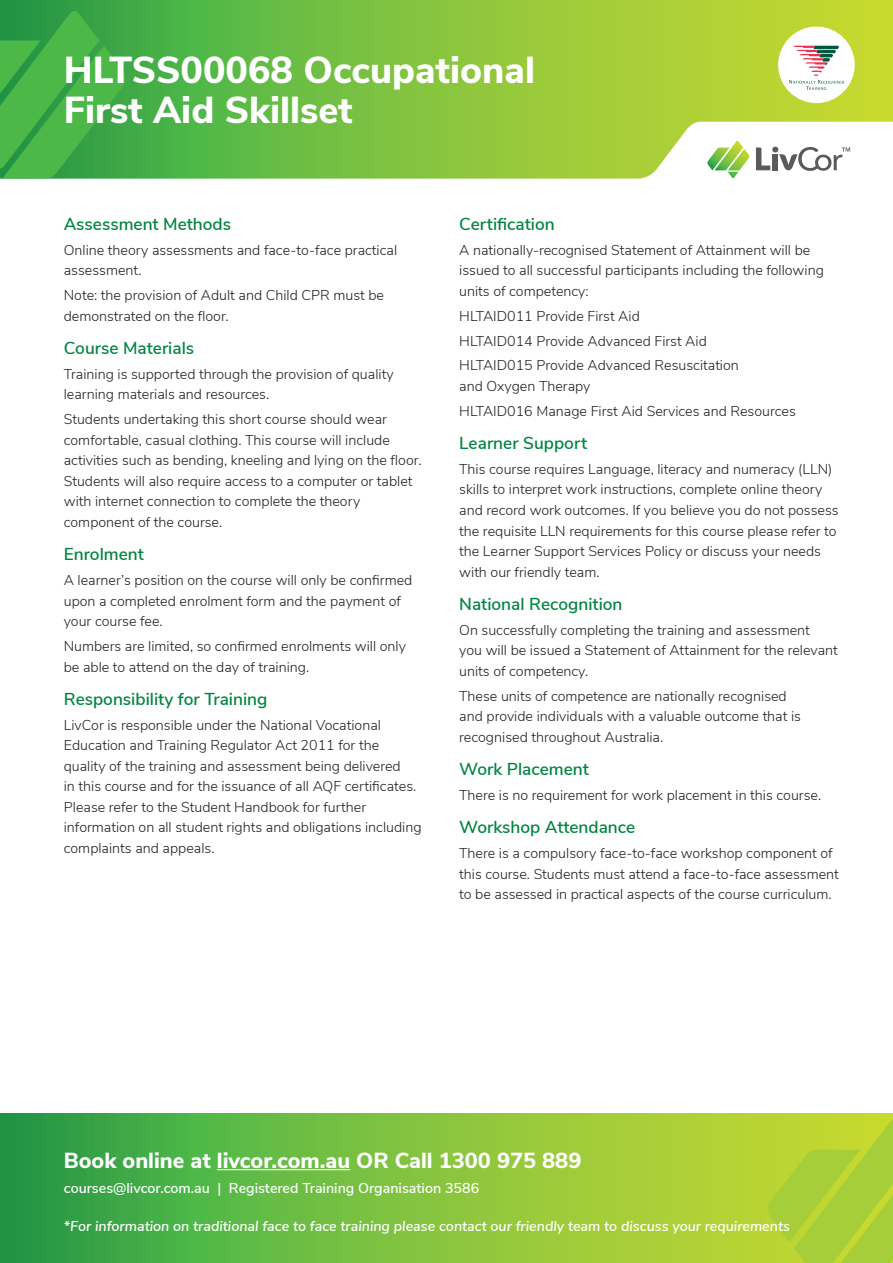
<style>
.page{position:relative;width:893px;height:1263px;background:#fff}
.page>*{position:absolute;margin:0;border:0;box-sizing:border-box;transform-origin:0 0}
.Main_Heading{font:800 37.5px "Nunito Sans";color:#fff}
.Course_Content_Heading{font:800 21.75px "Nunito Sans";color:#fff}
.Sub_Headers{font:600 17.25px "Nunito Sans";color:#008540}
.Body{font:300 14.25px/20.5px "Nunito Sans";color:#231f20}
.Course_Content_Body{font:italic 600 14.25px "Nunito Sans";color:#fff}
.Course_Content_Body-2{font:600 14.25px "Nunito Sans";color:#fff}
</style>
<div class="page">
<svg style="left:0;top:0;width:893px;height:179px;background:#91c94e"></svg>
<svg style="left:0;top:1113px;width:893px;height:150px;background:#77bd3f"></svg>
<svg style="left:0;top:11px;width:126px;height:168px;background:#42ad47"></svg>
<svg style="left:767px;top:1120px;width:126px;height:143px;background:#afd135"></svg>
<hr style="left:217px;top:1169px;width:133px;height:1px;background:#fff">
<div style="left:778px;top:27px;width:77px;height:76px;background:#fff;border-radius:50%"></div>
<svg style="left:789px;top:46px;width:55px;height:44px"></svg>
<p class="Main_Heading" style="left:64px;top:42px;width:473px">HLTSS00068 Occupational</p>
<p class="Main_Heading" style="left:64px;top:82px;width:290px">First Aid Skillset</p>
<p class="Sub_Headers" style="left:64px;top:211px;width:169px">Assessment Methods</p>
<p class="Body" style="left:64px;top:239px;width:335px">Online theory assessments and face-to-face practical assessment.</p>
<p class="Body" style="left:64px;top:284px;width:322px">Note: the provision of Adult and Child CPR must be demonstrated on the floor.</p>
<p class="Sub_Headers" style="left:64px;top:335px;width:132px">Course Materials</p>
<p class="Body" style="left:64px;top:363px;width:331px">Training is supported through the provision of quality learning materials and resources.</p>
<p class="Body" style="left:64px;top:408px;width:359px">Students undertaking this short course should wear comfortable, casual clothing. This course will include activities such as bending, kneeling and lying on the floor.<br>Students will also require access to a computer or tablet with internet connection to complete the theory component of the course.</p>
<p class="Sub_Headers" style="left:64px;top:542px;width:82px">Enrolment</p>
<p class="Body" style="left:64px;top:569px;width:350px">A learner’s position on the course will only be confirmed upon a completed enrolment form and the payment of your course fee.</p>
<p class="Body" style="left:64px;top:635px;width:344px">Numbers are limited, so confirmed enrolments will only be able to attend on the day of training.</p>
<p class="Sub_Headers" style="left:64px;top:686px;width:205px">Responsibility for Training</p>
<p class="Body" style="left:64px;top:714px;width:359px">LivCor is responsible under the National Vocational Education and Training Regulator Act 2011 for the quality of the training and assessment being delivered<br>in this course and for the issuance of all AQF certificates.<br>Please refer to the Student Handbook for further information on all student rights and obligations including complaints and appeals.</p>
<p class="Sub_Headers" style="left:459px;top:211px;width:97px">Certification</p>
<p class="Body" style="left:459px;top:239px;width:366px">A nationally-recognised Statement of Attainment will be issued to all successful participants including the following units of competency:</p>
<p class="Body" style="left:459px;top:305px;width:182px">HLTAID011 Provide First Aid</p>
<p class="Body" style="left:459px;top:329px;width:249px">HLTAID014 Provide Advanced First Aid</p>
<p class="Body" style="left:459px;top:354px;width:281px">HLTAID015 Provide Advanced Resuscitation and Oxygen Therapy</p>
<p class="Body" style="left:459px;top:400px;width:338px">HLTAID016 Manage First Aid Services and Resources</p>
<p class="Sub_Headers" style="left:459px;top:430px;width:129px">Learner Support</p>
<p class="Body" style="left:459px;top:458px;width:381px">This course requires Language, literacy and numeracy (LLN) skills to interpret work instructions, complete online theory and record work outcomes. If you believe you do not possess the requisite LLN requirements for this course please refer to the Learner Support Services Policy or discuss your needs with our friendly team.</p>
<p class="Sub_Headers" style="left:459px;top:591px;width:165px">National Recognition</p>
<p class="Body" style="left:459px;top:619px;width:380px">On successfully completing the training and assessment<br>you will be issued a Statement of Attainment for the relevant units of competency.</p>
<p class="Body" style="left:459px;top:684px;width:343px">These units of competence are nationally recognised and provide individuals with a valuable outcome that is recognised throughout Australia.</p>
<p class="Sub_Headers" style="left:459px;top:756px;width:131px">Work Placement</p>
<p class="Body" style="left:459px;top:784px;width:363px">There is no requirement for work placement in this course.</p>
<p class="Sub_Headers" style="left:459px;top:814px;width:178px">Workshop Attendance</p>
<p class="Body" style="left:459px;top:842px;width:381px">There is a compulsory face-to-face workshop component of this course. Students must attend a face-to-face assessment to be assessed in practical aspects of the course curriculum.</p>
<p class="Course_Content_Heading" style="left:64px;top:1144px;width:519px">Book online at livcor.com.au OR Call 1300 975 889</p>
<p class="Course_Content_Body-2" style="left:64px;top:1178px;width:417px">courses@livcor.com.au | Registered Training Organisation 3586</p>
<p class="Course_Content_Body" style="left:64px;top:1216px;width:728px">*For information on traditional face to face training please contact our friendly team to discuss your requirements</p>
</div>
